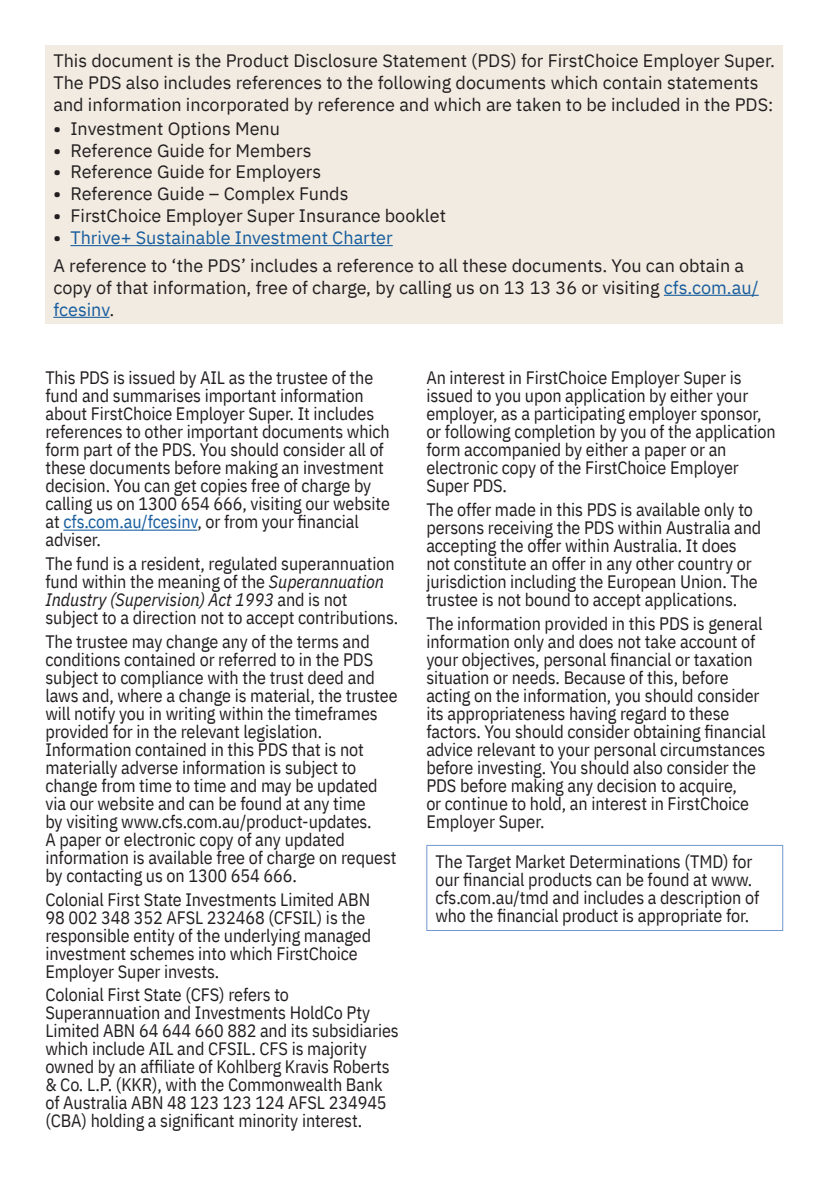
<style>
.page{position:relative;width:840px;height:1191px;background:#fff}
.page>*{position:absolute;margin:0;border:0;box-sizing:border-box;transform-origin:0 0}
.PDS_TEXT_Disclaimer{font:18px/18px "IBM Plex Sans Cond";letter-spacing:-.005em;color:#231f20}
.PDS_TEXT_Body{font:18px/22px "IBM Plex Sans";color:#231f20}
.t1{font:18px "IBM Plex Sans";color:#175d9e}
.s1{font-weight:600}
.s2{font-weight:600;color:#231f20}
.s3{color:#175d9e}
.s4{font-style:italic}
</style>
<div class="page">
<hr style="left:63px;top:529px;width:134px;height:1px;background:#175d9e">
<hr style="left:426px;top:846px;width:1px;height:84px;background:#7198cf">
<hr style="left:426px;top:845px;width:356px;height:1px;background:#7198cf">
<hr style="left:781px;top:846px;width:1px;height:84px;background:#7198cf">
<hr style="left:426px;top:930px;width:356px;height:1px;background:#7198cf">
<div style="left:45px;top:45px;width:737px;height:278px;background:#f1ebe1"></div>
<hr style="left:70px;top:245px;width:322px;height:1px;background:#175d9e">
<hr style="left:663px;top:295px;width:95px;height:1px;background:#175d9e">
<hr style="left:53px;top:317px;width:56px;height:1px;background:#175d9e">
<p class="PDS_TEXT_Body" style="left:53px;top:49px;width:722px">This document is the Product Disclosure Statement (PDS) for FirstChoice Employer Super.<br>The PDS also includes references to the following documents which contain statements and information incorporated by reference and which are taken to be included in the PDS:</p>
<p class="PDS_TEXT_Body" style="left:53px;top:116px;width:228px"><span class="s1">•</span> Investment Options Menu</p>
<p class="PDS_TEXT_Body" style="left:53px;top:138px;width:259px"><span class="s1">•</span> Reference Guide for Members</p>
<p class="PDS_TEXT_Body" style="left:53px;top:159px;width:269px"><span class="s1">•</span> Reference Guide for Employers</p>
<p class="PDS_TEXT_Body" style="left:53px;top:181px;width:296px"><span class="s1">•</span> Reference Guide – Complex Funds</p>
<p class="PDS_TEXT_Body" style="left:53px;top:203px;width:394px"><span class="s1">•</span> FirstChoice Employer Super Insurance booklet</p>
<p class="t1" style="left:53px;top:224px;width:340px"><span class="s2">•</span> Thrive+ Sustainable Investment Charter</p>
<p class="PDS_TEXT_Body" style="left:53px;top:253px;width:706px">A reference to ‘the PDS’ includes a reference to all these documents. You can obtain a copy of that information, free of charge, by calling us on 13 13 36 or visiting <span class="s3">cfs.com.au/ fcesinv</span>.</p>
<p class="PDS_TEXT_Disclaimer" style="left:45px;top:367px;width:346px">This PDS is issued by AIL as the trustee of the fund and summarises important information about FirstChoice Employer Super. It includes references to other important documents which form part of the PDS. You should consider all of these documents before making an investment decision. You can get copies free of charge by calling us on 1300 654 666, visiting our website at <span class="s3">cfs.com.au/fcesinv</span>, or from your financial adviser.</p>
<p class="PDS_TEXT_Disclaimer" style="left:45px;top:553px;width:354px">The fund is a resident, regulated superannuation fund within the meaning of the <span class="s4">Superannuation Industry (Supervision) Act 1993</span> and is not subject to a direction not to accept contributions.</p>
<p class="PDS_TEXT_Disclaimer" style="left:45px;top:631px;width:353px">The trustee may change any of the terms and conditions contained or referred to in the PDS subject to compliance with the trust deed and laws and, where a change is material, the trustee will notify you in writing within the timeframes provided for in the relevant legislation.<br>Information contained in this PDS that is not materially adverse information is subject to change from time to time and may be updated via our website and can be found at any time<br>by visiting www.cfs.com.au/product-updates.<br>A paper or electronic copy of any updated information is available free of charge on request by contacting us on 1300 654 666.</p>
<p class="PDS_TEXT_Disclaimer" style="left:45px;top:888px;width:327px">Colonial First State Investments Limited ABN 98 002 348 352 AFSL 232468 (CFSIL) is the responsible entity of the underlying managed investment schemes into which FirstChoice Employer Super invests.</p>
<p class="PDS_TEXT_Disclaimer" style="left:45px;top:984px;width:355px">Colonial First State (CFS) refers to Superannuation and Investments HoldCo Pty Limited ABN 64 644 660 882 and its subsidiaries which include AIL and CFSIL. CFS is majority owned by an affiliate of Kohlberg Kravis Roberts &amp; Co. L.P. (KKR), with the Commonwealth Bank of Australia ABN 48 123 123 124 AFSL 234945 (CBA) holding a significant minority interest.</p>
<p class="PDS_TEXT_Disclaimer" style="left:426px;top:367px;width:351px">An interest in FirstChoice Employer Super is issued to you upon application by either your employer, as a participating employer sponsor, or following completion by you of the application form accompanied by either a paper or an electronic copy of the FirstChoice Employer Super PDS.</p>
<p class="PDS_TEXT_Disclaimer" style="left:426px;top:499px;width:336px">The offer made in this PDS is available only to persons receiving the PDS within Australia and accepting the offer within Australia. It does not constitute an offer in any other country or jurisdiction including the European Union. The trustee is not bound to accept applications.</p>
<p class="PDS_TEXT_Disclaimer" style="left:426px;top:613px;width:341px">The information provided in this PDS is general information only and does not take account of your objectives, personal financial or taxation situation or needs. Because of this, before acting on the information, you should consider its appropriateness having regard to these factors. You should consider obtaining financial advice relevant to your personal circumstances before investing. You should also consider the PDS before making any decision to acquire,<br>or continue to hold, an interest in FirstChoice Employer Super.</p>
<p class="PDS_TEXT_Disclaimer" style="left:435px;top:851px;width:325px">The Target Market Determinations (TMD) for our financial products can be found at www. cfs.com.au/tmd and includes a description of who the financial product is appropriate for.</p>
</div>
